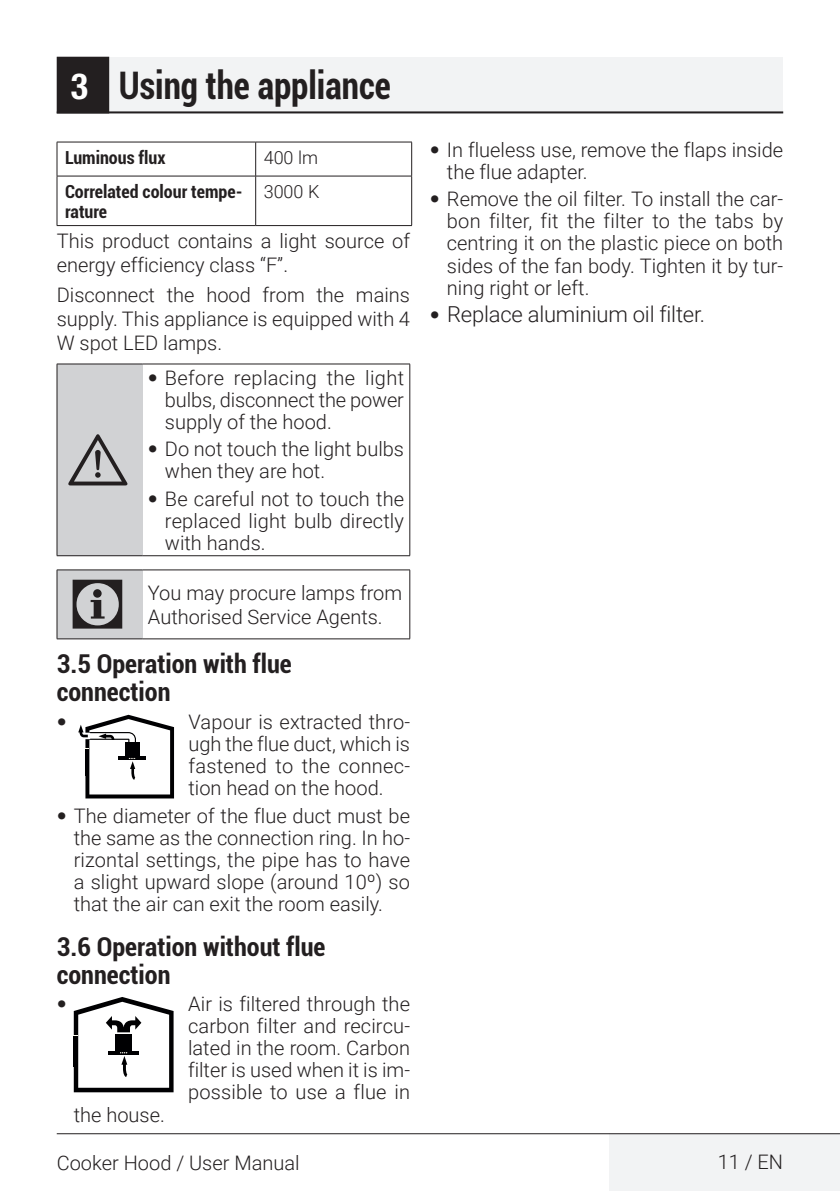
<style>
.page{position:relative;width:840px;height:1191px;background:#fff}
.page>*{position:absolute;margin:0;border:0;box-sizing:border-box;transform-origin:0 0}
.t1{font:72px "ZIWARNUN";color:#231f20}
.Duz_Metin{font:64px "ZIWARNUN";color:#231f20}
.Unite_Baslik_Guvenli{font:700 condensed 38px "Roboto";color:#231f20;scale:.92 1}
.Alt_Baslik_Icerik{font:700 condensed 26px/28px "Roboto";color:#231f20}
.t2{font:300 22px "Roboto";letter-spacing:-.01em;color:#231f20}
.Duz_Metin-2{font:300 20px/22px "Roboto";color:#231f20;text-align:justify}
.t3{font:700 condensed 20px "Helvetica Neue LT Pro";color:#231f20}
.Tablo_yazi_baslik{font:700 condensed 18px/20px "Roboto";color:#231f20}
.Tablo_yazı{font:300 18px "Roboto";color:#231f20}
.s1{font-family:"Helvetica Neue LT Pro";font-size:36px;color:#fff}
.s2{font-family:"Helvetica Neue LT Pro";font-weight:700;font-stretch:condensed}
.s3{font-family:"Helvetica Neue LT Pro";font-weight:700;font-stretch:condensed;font-size:20px}
</style>
<div class="page">
<div style="left:57px;top:57px;width:725px;height:56px;background:#f2f3f4"></div>
<hr style="left:57px;top:111px;width:725px;height:2px;background:#231f20">
<div style="left:58px;top:58px;width:50px;height:54px;background:#231f20"></div>
<div style="left:57px;top:57px;width:52px;height:56px;border:2px solid #231f20"></div>
<div style="left:609px;top:1133px;width:230px;height:58px;background:#f2f3f4"></div>
<hr style="left:57px;top:1133px;width:782px;height:1px;background:#231f20">
<hr style="left:57px;top:142px;width:198px;height:1px;background:#231f20">
<hr style="left:57px;top:142px;width:1px;height:34px;background:#231f20">
<hr style="left:255px;top:142px;width:1px;height:34px;background:#231f20">
<hr style="left:57px;top:176px;width:198px;height:1px;background:#231f20">
<hr style="left:57px;top:176px;width:1px;height:49px;background:#231f20">
<hr style="left:255px;top:176px;width:1px;height:49px;background:#231f20">
<hr style="left:57px;top:225px;width:198px;height:1px;background:#231f20">
<hr style="left:255px;top:142px;width:156px;height:1px;background:#231f20">
<hr style="left:411px;top:142px;width:1px;height:34px;background:#231f20">
<hr style="left:255px;top:176px;width:156px;height:1px;background:#231f20">
<hr style="left:411px;top:176px;width:1px;height:49px;background:#231f20">
<hr style="left:255px;top:225px;width:156px;height:1px;background:#231f20">
<div style="left:57px;top:364px;width:85px;height:192px;background:#d1d2d4"></div>
<hr style="left:57px;top:364px;width:85px;height:1px;background:#231f20">
<hr style="left:57px;top:364px;width:1px;height:191px;background:#231f20">
<hr style="left:142px;top:364px;width:268px;height:1px;background:#231f20">
<hr style="left:409px;top:364px;width:1px;height:191px;background:#231f20">
<hr style="left:57px;top:555px;width:85px;height:1px;background:#231f20">
<hr style="left:142px;top:555px;width:268px;height:1px;background:#231f20">
<div style="left:57px;top:570px;width:85px;height:69px;background:#d1d2d4"></div>
<hr style="left:57px;top:569px;width:85px;height:1px;background:#231f20">
<hr style="left:57px;top:570px;width:1px;height:68px;background:#231f20">
<hr style="left:142px;top:569px;width:268px;height:1px;background:#231f20">
<hr style="left:409px;top:570px;width:1px;height:68px;background:#231f20">
<hr style="left:57px;top:638px;width:85px;height:1px;background:#231f20">
<hr style="left:142px;top:638px;width:268px;height:1px;background:#231f20">
<svg style="left:78px;top:715px;width:96px;height:83px"></svg>
<svg style="left:74px;top:997px;width:99px;height:95px"></svg>
<p class="Unite_Baslik_Guvenli" style="left:71px;top:59px;width:349px"><span class="s1">3</span> Using the appliance</p>
<p class="Tablo_yazi_baslik" style="left:65px;top:146px;width:102px">Luminous flux</p>
<p class="Tablo_yazı" style="left:263px;top:144px;width:56px">400 lm</p>
<p class="Tablo_yazi_baslik" style="left:65px;top:180px;width:179px">Correlated colour tempe&shy;rature</p>
<p class="Tablo_yazı" style="left:263px;top:178px;width:57px">3000 K</p>
<p class="Duz_Metin-2" style="left:57px;top:228px;width:354px;line-height:24px">This product contains a light source of energy efficiency class “F”.</p>
<p class="Duz_Metin-2" style="left:57px;top:282px;width:354px;line-height:24px">Disconnect the hood from the mains supply. This appliance is equipped with 4<br>W spot LED lamps.</p>
<p class="Duz_Metin" style="left:68px;top:426px;width:63px">A</p>
<p class="Duz_Metin-2" style="left:165px;top:366px;width:240px;text-indent:-17px"><span class="s2">•</span> Before replacing the light bulbs, disconnect the power supply of the hood.</p>
<p class="Duz_Metin-2" style="left:165px;top:437px;width:240px;text-indent:-17px"><span class="s2">•</span> Do not touch the light bulbs when they are hot.</p>
<p class="Duz_Metin-2" style="left:165px;top:487px;width:240px;text-indent:-17px"><span class="s2">•</span> Be careful not to touch the replaced light bulb directly with hands.</p>
<p class="t1" style="left:68px;top:566px;width:63px">C</p>
<p class="Duz_Metin-2" style="left:148px;top:580px;width:255px;line-height:24px">You may procure lamps from<br>Authorised Service Agents.</p>
<p class="Alt_Baslik_Icerik" style="left:57px;top:649px;width:236px">3.5 Operation with flue connection</p>
<p class="t3" style="left:57px;top:710px;width:11px">•</p>
<p class="Duz_Metin-2" style="left:188px;top:710px;width:223px">Vapour is extracted thro&shy;ugh the flue duct, which is fastened to the connec&shy;tion head on the hood.</p>
<p class="Duz_Metin-2" style="left:74px;top:804px;width:337px;text-indent:-17px"><span class="s2">•</span> The diameter of the flue duct must be the same as the connection ring. In ho&shy;rizontal settings, the pipe has to have a slight upward slope (around 10º) so that the air can exit the room easily.</p>
<p class="Alt_Baslik_Icerik" style="left:57px;top:931px;width:270px">3.6 Operation without flue connection</p>
<p class="t3" style="left:57px;top:992px;width:11px">•</p>
<p class="Duz_Metin-2" style="left:188px;top:992px;width:223px">Air is filtered through the carbon filter and recircu&shy;lated in the room. Carbon filter is used when it is im&shy;possible to use a flue in</p>
<p class="Duz_Metin-2" style="left:74px;top:1102px;width:93px">the house.</p>
<p class="Duz_Metin-2" style="left:446px;top:138px;width:337px;text-indent:-17px"><span class="s2">•</span> In flueless use, remove the flaps inside the flue adapter.</p>
<p class="Duz_Metin-2" style="left:446px;top:188px;width:337px;text-indent:-17px"><span class="s2">•</span> Remove the oil filter. To install the car&shy;bon filter, fit the filter to the tabs by centring it on the plastic piece on both sides of the fan body. Tighten it by tur&shy;ning right or left.</p>
<p class="t2" style="left:429px;top:299px;width:276px"><span class="s3">•</span> Replace aluminium oil filter.</p>
<p class="Duz_Metin-2" style="left:57px;top:1150px;width:244px">Cooker Hood / User Manual</p>
<p class="Duz_Metin-2" style="left:717px;top:1150px;width:67px">11 / EN</p>
</div>
